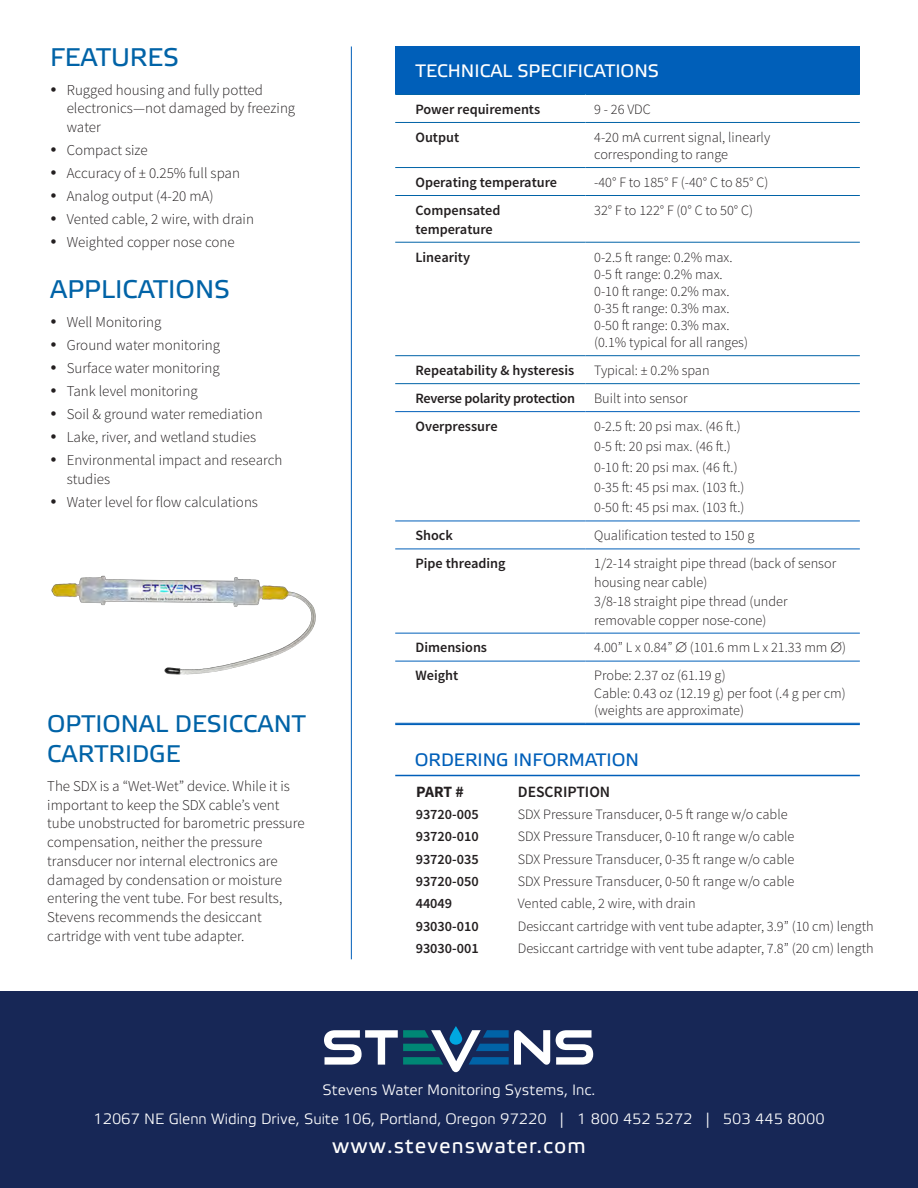
<style>
.page{position:relative;width:918px;height:1188px;background:#fff}
.page>*{position:absolute;margin:0;border:0;box-sizing:border-box;transform-origin:0 0}
.t1{font:25.5px "Etelka Text Pro";color:#0163a7}
.t2{font:24px/30.6px "Etelka Text Pro";color:#0163a7}
.t3{font:21px "Etelka Text Pro";letter-spacing:.05em;color:#fff}
.Title_-_specs{font:18px "Etelka Text Pro";color:#fff}
.Title_-_specs-2{font:18px "Etelka Text Pro";color:#005fb9}
.Body{font:600 15.75px "Source Sans Pro";color:#231f20}
.Body-2{font:700 15.75px "Source Sans Pro";color:#231f20}
.Bullet{font:300 15px/18.8px "Source Sans Pro";color:#231f20}
.t4{font:15px "Etelka Light Pro";color:#fff}
.Body-3{font:300 14.25px/18.8px "Source Sans Pro";color:#231f20}
.Body-4{font:600 14.25px/18.8px "Source Sans Pro";color:#231f20}
.Body-5{font:600 14.25px "Source Sans Pro";letter-spacing:-.02em;color:#231f20}
</style>
<div class="page">
<div style="left:395px;top:46px;width:465px;height:48px;background:#005fb9"></div>
<hr style="left:395px;top:94px;width:191px;height:1px;background:#0163a7">
<hr style="left:586px;top:94px;width:274px;height:1px;background:#0163a7">
<hr style="left:395px;top:122px;width:191px;height:1px;background:#0163a7">
<hr style="left:586px;top:122px;width:274px;height:1px;background:#0163a7">
<hr style="left:395px;top:167px;width:191px;height:1px;background:#0163a7">
<hr style="left:586px;top:167px;width:274px;height:1px;background:#0163a7">
<hr style="left:395px;top:195px;width:191px;height:1px;background:#0163a7">
<hr style="left:586px;top:195px;width:274px;height:1px;background:#0163a7">
<hr style="left:395px;top:242px;width:191px;height:1px;background:#0163a7">
<hr style="left:586px;top:242px;width:274px;height:1px;background:#0163a7">
<hr style="left:395px;top:355px;width:191px;height:1px;background:#0163a7">
<hr style="left:586px;top:355px;width:274px;height:1px;background:#0163a7">
<hr style="left:395px;top:383px;width:191px;height:1px;background:#0163a7">
<hr style="left:586px;top:383px;width:274px;height:1px;background:#0163a7">
<hr style="left:395px;top:411px;width:191px;height:1px;background:#005fb9">
<hr style="left:586px;top:411px;width:274px;height:1px;background:#005fb9">
<hr style="left:395px;top:633px;width:191px;height:1px;background:#005fb9">
<hr style="left:586px;top:633px;width:274px;height:1px;background:#005fb9">
<hr style="left:395px;top:661px;width:191px;height:1px;background:#005fb9">
<hr style="left:586px;top:661px;width:274px;height:1px;background:#005fb9">
<hr style="left:395px;top:723px;width:191px;height:1px;background:#005fb9">
<hr style="left:586px;top:723px;width:274px;height:1px;background:#005fb9">
<hr style="left:395px;top:521px;width:191px;height:1px;background:#005fb9">
<hr style="left:586px;top:521px;width:274px;height:1px;background:#005fb9">
<hr style="left:395px;top:549px;width:191px;height:1px;background:#005fb9">
<hr style="left:586px;top:549px;width:274px;height:1px;background:#005fb9">
<div style="left:0;top:991px;width:918px;height:197px;background:#172756"></div>
<svg style="left:556px;top:1030px;width:37px;height:35px"></svg>
<svg style="left:324px;top:1026px;width:226px;height:46px"></svg>
<hr style="left:395px;top:724px;width:465px;height:1px;background:#005fb9">
<hr style="left:395px;top:775px;width:465px;height:1px;background:#005fb9">
<hr style="left:351px;top:46px;width:1px;height:913px;background:#005fb9">
<img style="left:51px;top:575px;width:265px;height:100px">
<p class="t1" style="left:50px;top:44px;width:130px">FEATURES</p>
<p class="Bullet" style="left:67px;top:80px;width:230px">Rugged housing and fully potted electronics—not damaged by freezing water</p>
<p class="Bullet" style="left:67px;top:141px;width:83px">Compact size</p>
<p class="Bullet" style="left:67px;top:164px;width:175px">Accuracy of ± 0.25% full span</p>
<p class="Bullet" style="left:67px;top:187px;width:148px">Analog output (4-20 mA)</p>
<p class="Bullet" style="left:67px;top:210px;width:189px">Vented cable, 2 wire, with drain</p>
<p class="Bullet" style="left:67px;top:233px;width:170px">Weighted copper nose cone</p>
<p class="t1" style="left:50px;top:276px;width:181px">APPLICATIONS</p>
<p class="Bullet" style="left:67px;top:312px;width:96px">Well Monitoring</p>
<p class="Bullet" style="left:67px;top:335px;width:155px">Ground water monitoring</p>
<p class="Bullet" style="left:67px;top:359px;width:155px">Surface water monitoring</p>
<p class="Bullet" style="left:67px;top:382px;width:132px">Tank level monitoring</p>
<p class="Bullet" style="left:67px;top:405px;width:197px">Soil &amp; ground water remediation</p>
<p class="Bullet" style="left:67px;top:428px;width:191px">Lake, river, and wetland studies</p>
<p class="Bullet" style="left:67px;top:451px;width:217px">Environmental impact and research studies</p>
<p class="Bullet" style="left:67px;top:493px;width:193px">Water level for flow calculations</p>
<p class="t2" style="left:47px;top:710px;width:260px">OPTIONAL DESICCANT<br>CARTRIDGE</p>
<p class="Bullet" style="left:47px;top:777px;width:259px">The SDX is a “Wet-Wet” device. While it is important to keep the SDX cable’s vent tube unobstructed for barometric pressure compensation, neither the pressure transducer nor internal electronics are damaged by condensation or moisture entering the vent tube. For best results, Stevens recommends the desiccant cartridge with vent tube adapter.</p>
<p class="Title_-_specs" style="left:415px;top:61px;width:245px">TECHNICAL SPECIFICATIONS</p>
<p class="Body-4" style="left:415px;top:100px;width:126px">Power requirements</p>
<p class="Body-3" style="left:594px;top:100px;width:58px">9 - 26 VDC</p>
<p class="Body-4" style="left:415px;top:128px;width:45px">Output</p>
<p class="Body-3" style="left:594px;top:129px;width:178px;line-height:17.1px">4-20 mA current signal, linearly corresponding to range</p>
<p class="Body-4" style="left:415px;top:173px;width:143px">Operating temperature</p>
<p class="Body-3" style="left:594px;top:173px;width:176px">-40° F to 185° F (-40° C to 85° C)</p>
<p class="Body-4" style="left:415px;top:201px;width:87px">Compensated temperature</p>
<p class="Body-3" style="left:594px;top:201px;width:160px">32° F to 122° F (0° C to 50° C)</p>
<p class="Body-4" style="left:415px;top:248px;width:56px">Linearity</p>
<p class="Body-3" style="left:594px;top:248px;width:140px">0-2.5 ft range: 0.2% max.</p>
<p class="Body-3" style="left:594px;top:265px;width:130px">0-5 ft range: 0.2% max.</p>
<p class="Body-3" style="left:594px;top:282px;width:137px">0-10 ft range: 0.2% max.</p>
<p class="Body-3" style="left:594px;top:299px;width:137px">0-35 ft range: 0.3% max.</p>
<p class="Body-3" style="left:594px;top:316px;width:137px">0-50 ft range: 0.3% max.</p>
<p class="Body-3" style="left:594px;top:333px;width:155px">(0.1% typical for all ranges)</p>
<p class="Body-4" style="left:415px;top:361px;width:160px">Repeatability &amp; hysteresis</p>
<p class="Body-3" style="left:594px;top:361px;width:117px">Typical: ± 0.2% span</p>
<p class="Body-5" style="left:415px;top:389px;width:161px">Reverse polarity protection</p>
<p class="Body-3" style="left:594px;top:389px;width:95px">Built into sensor</p>
<p class="Body-4" style="left:415px;top:417px;width:84px">Overpressure</p>
<p class="Body-3" style="left:594px;top:417px;width:148px">0-2.5 ft: 20 psi max. (46 ft.)</p>
<p class="Body-3" style="left:594px;top:437px;width:138px">0-5 ft: 20 psi max. (46 ft.)</p>
<p class="Body-3" style="left:594px;top:458px;width:145px">0-10 ft: 20 psi max. (46 ft.)</p>
<p class="Body-3" style="left:594px;top:478px;width:152px">0-35 ft: 45 psi max. (103 ft.)</p>
<p class="Body-3" style="left:594px;top:498px;width:152px">0-50 ft: 45 psi max. (103 ft.)</p>
<p class="Body-4" style="left:415px;top:527px;width:39px">Shock</p>
<p class="Body-3" style="left:594px;top:526px;width:162px">Qualification tested to 150 g</p>
<p class="Body-4" style="left:415px;top:555px;width:92px">Pipe threading</p>
<p class="Body-3" style="left:594px;top:554px;width:244px">1/2-14 straight pipe thread (back of sensor housing near cable)</p>
<p class="Body-3" style="left:594px;top:592px;width:195px">3/8-18 straight pipe thread (under removable copper nose-cone)</p>
<p class="Body-4" style="left:415px;top:639px;width:73px">Dimensions</p>
<p class="Body-3" style="left:594px;top:638px;width:253px">4.00” L x 0.84” ∅ (101.6 mm L x 21.33 mm ∅)</p>
<p class="Body-4" style="left:415px;top:667px;width:44px">Weight</p>
<p class="Body-3" style="left:594px;top:666px;width:133px">Probe: 2.37 oz (61.19 g)</p>
<p class="Body-3" style="left:594px;top:684px;width:253px">Cable: 0.43 oz (12.19 g) per foot (.4 g per cm)</p>
<p class="Body-3" style="left:594px;top:701px;width:151px">(weights are approximate)</p>
<p class="Title_-_specs-2" style="left:415px;top:750px;width:226px">ORDERING INFORMATION</p>
<p class="Body-2" style="left:416px;top:781px;width:49px">PART #</p>
<p class="Body" style="left:518px;top:781px;width:94px">DESCRIPTION</p>
<p class="Body-4" style="left:416px;top:805px;width:65px">93720-005</p>
<p class="Body-3" style="left:518px;top:805px;width:271px">SDX Pressure Transducer, 0-5 ft range w/o cable</p>
<p class="Body-4" style="left:416px;top:828px;width:65px">93720-010</p>
<p class="Body-3" style="left:518px;top:827px;width:278px">SDX Pressure Transducer, 0-10 ft range w/o cable</p>
<p class="Body-4" style="left:416px;top:850px;width:65px">93720-035</p>
<p class="Body-3" style="left:518px;top:850px;width:278px">SDX Pressure Transducer, 0-35 ft range w/o cable</p>
<p class="Body-4" style="left:416px;top:872px;width:65px">93720-050</p>
<p class="Body-3" style="left:518px;top:872px;width:278px">SDX Pressure Transducer, 0-50 ft range w/o cable</p>
<p class="Body-4" style="left:416px;top:894px;width:38px">44049</p>
<p class="Body-3" style="left:518px;top:894px;width:179px">Vented cable, 2 wire, with drain</p>
<p class="Body-4" style="left:416px;top:917px;width:65px">93030-010</p>
<p class="Body-3" style="left:518px;top:916px;width:357px">Desiccant cartridge with vent tube adapter, 3.9” (10 cm) length</p>
<p class="Body-4" style="left:416px;top:939px;width:65px">93030-001</p>
<p class="Body-3" style="left:518px;top:939px;width:357px">Desiccant cartridge with vent tube adapter, 7.8” (20 cm) length</p>
<p class="t4" style="left:323px;top:1082px;width:274px">Stevens Water Monitoring Systems, Inc.</p>
<p class="t4" style="left:93px;top:1111px;width:733px">12067 NE Glenn Widing Drive, Suite 106, Portland, Oregon 97220 | 1 800 452 5272 | 503 445 8000</p>
<p class="t3" style="left:332px;top:1134px;width:255px">www.stevenswater.com</p>
</div>
